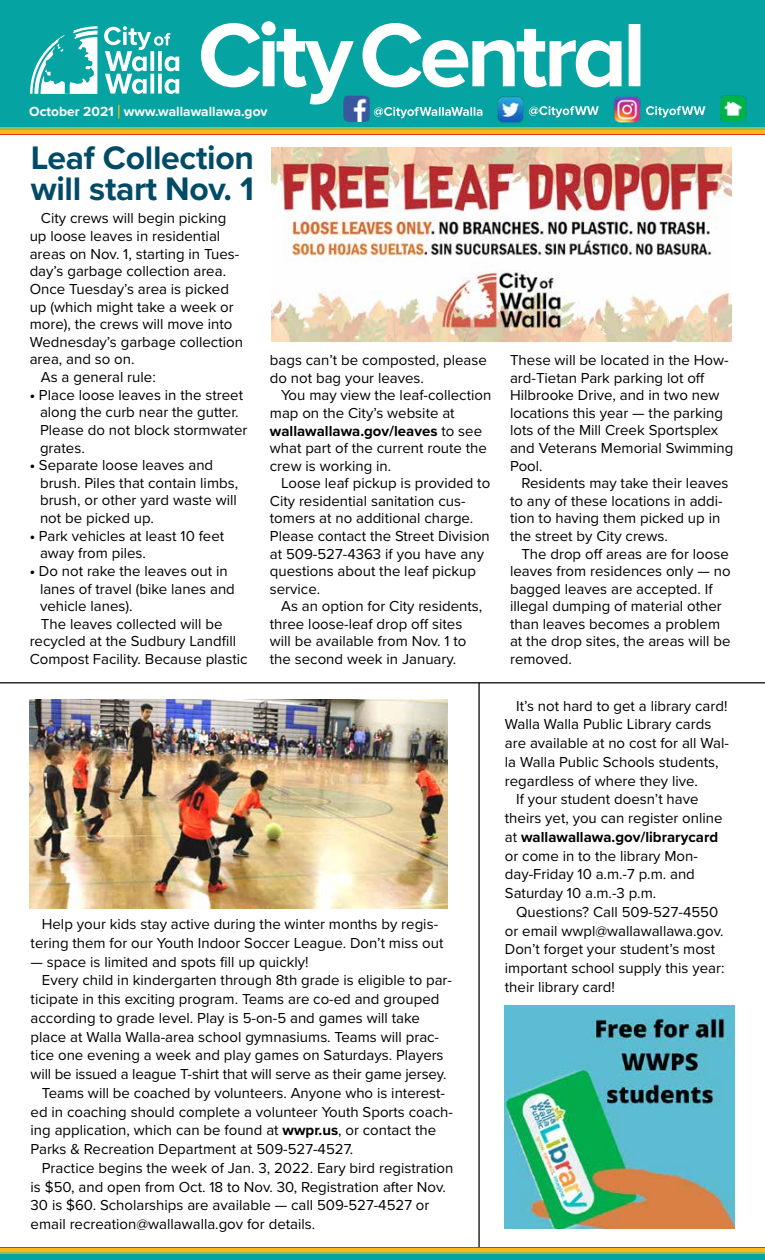
<style>
.page{position:relative;width:765px;height:1260px;background:#fff}
.page>*{position:absolute;margin:0;border:0;box-sizing:border-box;transform-origin:0 0}
.t1{font:700 33.75px/31.4px "Proxima Nova";letter-spacing:-.01em;color:#024b67}
.t2{font:15px/17.6px "Proxima Nova";color:#000}
.t3{font:700 15px "Proxima Nova";color:#000}
.t4{font:700 13.75px "Proxima Nova";color:#fff}
.s1{font-size:19.25px;color:#fdb714}
.s2{font-weight:700}
.s3{font-weight:400}
</style>
<div class="page">
<hr style="left:478px;top:683px;width:2px;height:577px;background:#000">
<div style="left:0;top:116px;width:765px;height:19px;background:#d83620"></div>
<div style="left:0;top:129px;width:765px;height:5px;background:#fdb714"></div>
<svg style="left:0;top:126px;width:765px;height:4px;background:#74b564"></svg>
<div style="left:0;top:0;width:765px;height:126px;background:#05a3a1"></div>
<svg style="left:104px;top:26px;width:75px;height:68px"></svg>
<svg style="left:30px;top:26px;width:68px;height:68px"></svg>
<img style="left:344px;top:118px;width:26px;height:4px">
<img style="left:497px;top:118px;width:27px;height:5px">
<svg style="left:201px;top:21px;width:439px;height:97px"></svg>
<img style="left:614px;top:96px;width:27px;height:27px">
<svg style="left:646px;top:106px;width:60px;height:12px"></svg>
<img style="left:720px;top:96px;width:27px;height:26px">
<div style="left:0;top:1247px;width:765px;height:13px;background:#fdb714"></div>
<svg style="left:0;top:1252px;width:765px;height:3px;background:#67b36b"></svg>
<div style="left:0;top:1255px;width:765px;height:5px;background:#05a3a1"></div>
<img style="left:271px;top:148px;width:460px;height:194px">
<hr style="left:0;top:682px;width:765px;height:1px;background:#000">
<img style="left:30px;top:699px;width:418px;height:210px">
<img style="left:505px;top:1006px;width:229px;height:223px">
<p class="t4" style="left:29px;top:101px;width:240px">October 2021 <span class="s1">|</span> www.wallawallawa.gov</p>
<h1 class="t1" style="left:31px;top:141px;width:225px">Leaf Collection will start Nov. 1</h1>
<p class="t2" style="left:41px;top:209px;width:187px">City crews will begin picking</p>
<p class="t2" style="left:30px;top:227px;width:192px">up loose leaves in residential</p>
<p class="t2" style="left:30px;top:244px;width:211px">areas on Nov. 1, starting in Tues-</p>
<p class="t2" style="left:30px;top:262px;width:198px">day’s garbage collection area.</p>
<p class="t2" style="left:30px;top:280px;width:201px">Once Tuesday’s area is picked</p>
<p class="t2" style="left:30px;top:297px;width:206px">up (which might take a week or</p>
<p class="t2" style="left:30px;top:315px;width:204px">more), the crews will move into</p>
<p class="t2" style="left:30px;top:332px;width:215px">Wednesday’s garbage collection</p>
<p class="t2" style="left:30px;top:350px;width:106px">area, and so on.</p>
<p class="t2" style="left:41px;top:368px;width:116px">As a general rule:</p>
<p class="t2" style="left:40px;top:385px;width:209px;text-indent:-10px"><span class="s2">•</span> Place loose leaves in the street along the curb near the gutter.<br>Please do not block stormwater grates.</p>
<p class="t2" style="left:40px;top:456px;width:200px;text-indent:-10px"><span class="s2">•</span> Separate loose leaves and brush. Piles that contain limbs, brush, or other yard waste will not be picked up.</p>
<p class="t2" style="left:40px;top:526px;width:186px;text-indent:-10px"><span class="s2">•</span> Park vehicles at least 10 feet away from piles.</p>
<p class="t2" style="left:30px;top:562px;width:199px"><span class="s2">•</span> Do not rake the leaves out in</p>
<p class="t2" style="left:40px;top:579px;width:196px">lanes of travel (bike lanes and</p>
<p class="t2" style="left:40px;top:597px;width:94px">vehicle lanes).</p>
<p class="t2" style="left:41px;top:614px;width:183px">The leaves collected will be</p>
<p class="t2" style="left:30px;top:632px;width:208px">recycled at the Sudbury Landfill</p>
<p class="t2" style="left:30px;top:650px;width:220px">Compost Facility. Because plastic</p>
<p class="t2" style="left:270px;top:351px;width:219px">bags can’t be composted, please do not bag your leaves.</p>
<p class="t2" style="left:270px;top:386px;width:223px;text-indent:11px">You may view the leaf-collection map on the City’s website at <span class="s2">wallawallawa.gov/leaves</span> to see what part of the current route the crew is working in.</p>
<p class="t2" style="left:270px;top:474px;width:222px;text-indent:11px">Loose leaf pickup is provided to<br>City residential sanitation cus&shy;tomers at no additional charge.<br>Please contact the Street Division at 509-527-4363 if you have any questions about the leaf pickup service.</p>
<p class="t2" style="left:270px;top:597px;width:214px;text-indent:11px">As an option for City residents, three loose-leaf drop off sites will be available from Nov. 1 to the second week in January.</p>
<p class="t2" style="left:31px;top:914px;width:414px;line-height:18.8px;text-align:center">Help your kids stay active during the winter months by regis&shy;tering them for our Youth Indoor Soccer League. Don’t miss out</p>
<p class="t2" style="left:31px;top:952px;width:280px">— space is limited and spots fill up quickly!</p>
<p class="t2" style="left:42px;top:971px;width:412px">Every child in kindergarten through 8th grade is eligible to par-</p>
<p class="t2" style="left:31px;top:990px;width:410px">ticipate in this exciting program. Teams are co-ed and grouped</p>
<p class="t2" style="left:31px;top:1008px;width:391px">according to grade level. Play is 5-on-5 and games will take</p>
<p class="t2" style="left:31px;top:1027px;width:410px">place at Walla Walla-area school gymnasiums. Teams will prac-</p>
<p class="t2" style="left:31px;top:1046px;width:414px">tice one evening a week and play games on Saturdays. Players</p>
<p class="t2" style="left:31px;top:1065px;width:418px">will be issued a league T-shirt that will serve as their game jersey.</p>
<p class="t2" style="left:42px;top:1083px;width:405px">Teams will be coached by volunteers. Anyone who is interest-</p>
<p class="t2" style="left:31px;top:1102px;width:424px">ed in coaching should complete a volunteer Youth Sports coach-</p>
<p class="t2" style="left:31px;top:1121px;width:407px">ing application, which can be found at <span class="s2">wwpr.us</span>, or contact the</p>
<p class="t2" style="left:31px;top:1140px;width:324px">Parks &amp; Recreation Department at 509-527-4527.</p>
<p class="t2" style="left:42px;top:1158px;width:413px">Practice begins the week of Jan. 3, 2022. Eary bird registration</p>
<p class="t2" style="left:31px;top:1177px;width:417px">is $50, and open from Oct. 18 to Nov. 30, Registration after Nov.</p>
<p class="t2" style="left:31px;top:1196px;width:400px">30 is $60. Scholarships are available — call 509-527-4527 or</p>
<p class="t2" style="left:31px;top:1215px;width:286px">email recreation@wallawalla.gov for details.</p>
<p class="t2" style="left:510px;top:351px;width:225px">These will be located in the How&shy;ard-Tietan Park parking lot off<br>Hilbrooke Drive, and in two new locations this year — the parking lots of the Mill Creek Sportsplex and Veterans Memorial Swimming<br>Pool.</p>
<p class="t2" style="left:510px;top:474px;width:220px;text-indent:11px">Residents may take their leaves to any of these locations in addi&shy;tion to having them picked up in the street by City crews.</p>
<p class="t2" style="left:510px;top:544px;width:222px;text-indent:11px">The drop off areas are for loose leaves from residences only — no bagged leaves are accepted. If illegal dumping of material other than leaves becomes a problem at the drop sites, the areas will be removed.</p>
<p class="t2" style="left:516px;top:696px;width:213px">It’s not hard to get a library card!</p>
<p class="t2" style="left:505px;top:715px;width:208px">Walla Walla Public Library cards</p>
<p class="t2" style="left:505px;top:734px;width:226px">are available at no cost for all Wal-</p>
<p class="t2" style="left:505px;top:752px;width:215px">la Walla Public Schools students,</p>
<p class="t2" style="left:505px;top:771px;width:195px">regardless of where they live.</p>
<p class="t2" style="left:516px;top:790px;width:184px">If your student doesn’t have</p>
<p class="t2" style="left:505px;top:809px;width:219px">theirs yet, you can register online</p>
<p class="t3" style="left:505px;top:826px;width:215px"><span class="s3">at</span> wallawallawa.gov/librarycard</p>
<p class="t2" style="left:505px;top:846px;width:195px">or come in to the library Mon-</p>
<p class="t2" style="left:505px;top:865px;width:192px">day-Friday 10 a.m.-7 p.m. and</p>
<p class="t2" style="left:505px;top:884px;width:153px">Saturday 10 a.m.-3 p.m.</p>
<p class="t2" style="left:516px;top:902px;width:204px">Questions? Call 509-527-4550</p>
<p class="t2" style="left:505px;top:921px;width:220px">or email wwpl@wallawallawa.gov.</p>
<p class="t2" style="left:505px;top:940px;width:212px">Don’t forget your student’s most</p>
<p class="t2" style="left:505px;top:959px;width:221px">important school supply this year:</p>
<p class="t2" style="left:505px;top:977px;width:112px">their library card!</p>
</div>
